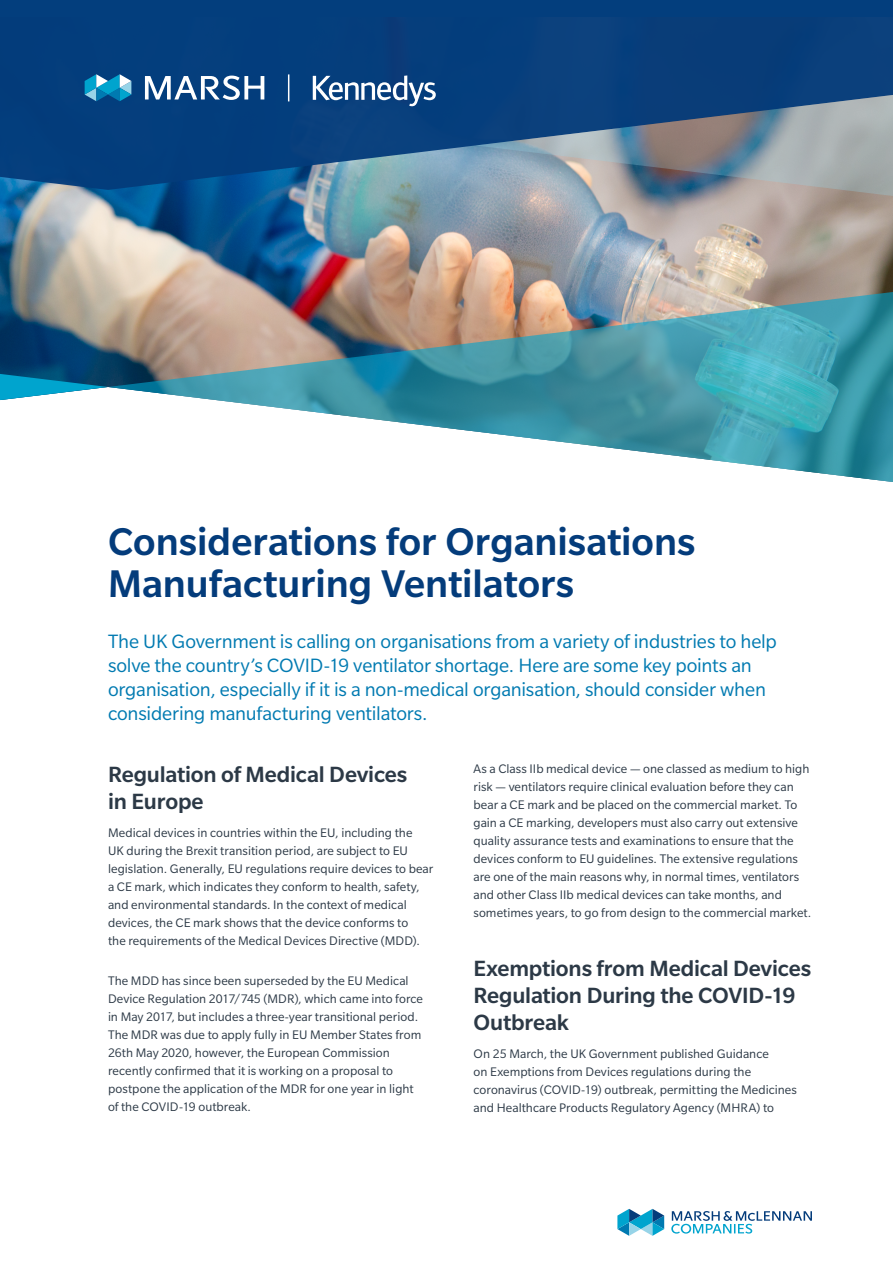
<style>
.page{position:relative;width:893px;height:1263px;background:#fff}
.page>*{position:absolute;margin:0;border:0;box-sizing:border-box;transform-origin:0 0}
.t1{font:500 42px/42px "Slate Pro";color:#043c7b}
.t2{font:500 24px/27px "Slate Pro";letter-spacing:-.01em;color:#2c3946}
.t3{font:21px/24px "Slate Pro";letter-spacing:-.01em;color:#007ab1}
.t4{font:13.5px/18px "Slate Pro";letter-spacing:.005em;color:#2c3946}
</style>
<div class="page">
<img style="left:0;top:190px;width:893px;height:184px">
<svg style="left:0;top:0;width:893px;height:190px;fill:#043e7d"></svg>
<svg style="left:0;top:374px;width:108px;height:26px"></svg>
<svg style="left:475px;top:92px;width:418px;height:107px"></svg>
<img style="left:108px;top:289px;width:785px;height:193px">
<svg style="left:85px;top:74px;width:46px;height:27px"></svg>
<svg style="left:145px;top:76px;width:119px;height:24px"></svg>
<svg style="left:671px;top:1211px;width:141px;height:22px"></svg>
<svg style="left:617px;top:1209px;width:47px;height:27px"></svg>
<svg style="left:313px;top:75px;width:123px;height:31px"></svg>
<svg style="left:288px;top:74px;width:1px;height:27px"></svg>
<h1 class="t1" style="left:108px;top:520px;width:589px">Considerations for Organisations<br>Manufacturing Ventilators</h1>
<p class="t3" style="left:108px;top:629px;width:670px">The UK Government is calling on organisations from a variety of industries to help solve the country’s COVID-19 ventilator shortage. Here are some key points an organisation, especially if it is a non-medical organisation, should consider when considering manufacturing ventilators.</p>
<h2 class="t2" style="left:108px;top:760px;width:301px">Regulation of Medical Devices in Europe</h2>
<p class="t4" style="left:108px;top:824px;width:327px">Medical devices in countries within the EU, including the<br>UK during the Brexit transition period, are subject to EU legislation. Generally, EU regulations require devices to bear a CE mark, which indicates they conform to health, safety, and environmental standards. In the context of medical devices, the CE mark shows that the device conforms to<br>the requirements of the Medical Devices Directive (MDD).</p>
<p class="t4" style="left:108px;top:972px;width:316px">The MDD has since been superseded by the EU Medical Device Regulation 2017/745 (MDR), which came into force in May 2017, but includes a three-year transitional period.<br>The MDR was due to apply fully in EU Member States from 26th May 2020, however, the European Commission recently confirmed that it is working on a proposal to postpone the application of the MDR for one year in light of the COVID-19 outbreak.</p>
<p class="t4" style="left:473px;top:759px;width:339px">As a Class IIb medical device — one classed as medium to high risk — ventilators require clinical evaluation before they can bear a CE mark and be placed on the commercial market. To gain a CE marking, developers must also carry out extensive quality assurance tests and examinations to ensure that the devices conform to EU guidelines. The extensive regulations are one of the main reasons why, in normal times, ventilators and other Class IIb medical devices can take months, and sometimes years, to go from design to the commercial market.</p>
<h2 class="t2" style="left:473px;top:954px;width:339px">Exemptions from Medical Devices<br>Regulation During the COVID-19<br>Outbreak</h2>
<p class="t4" style="left:473px;top:1045px;width:325px">On 25 March, the UK Government published Guidance<br>on Exemptions from Devices regulations during the coronavirus (COVID-19) outbreak, permitting the Medicines and Healthcare Products Regulatory Agency (MHRA) to</p>
</div>
